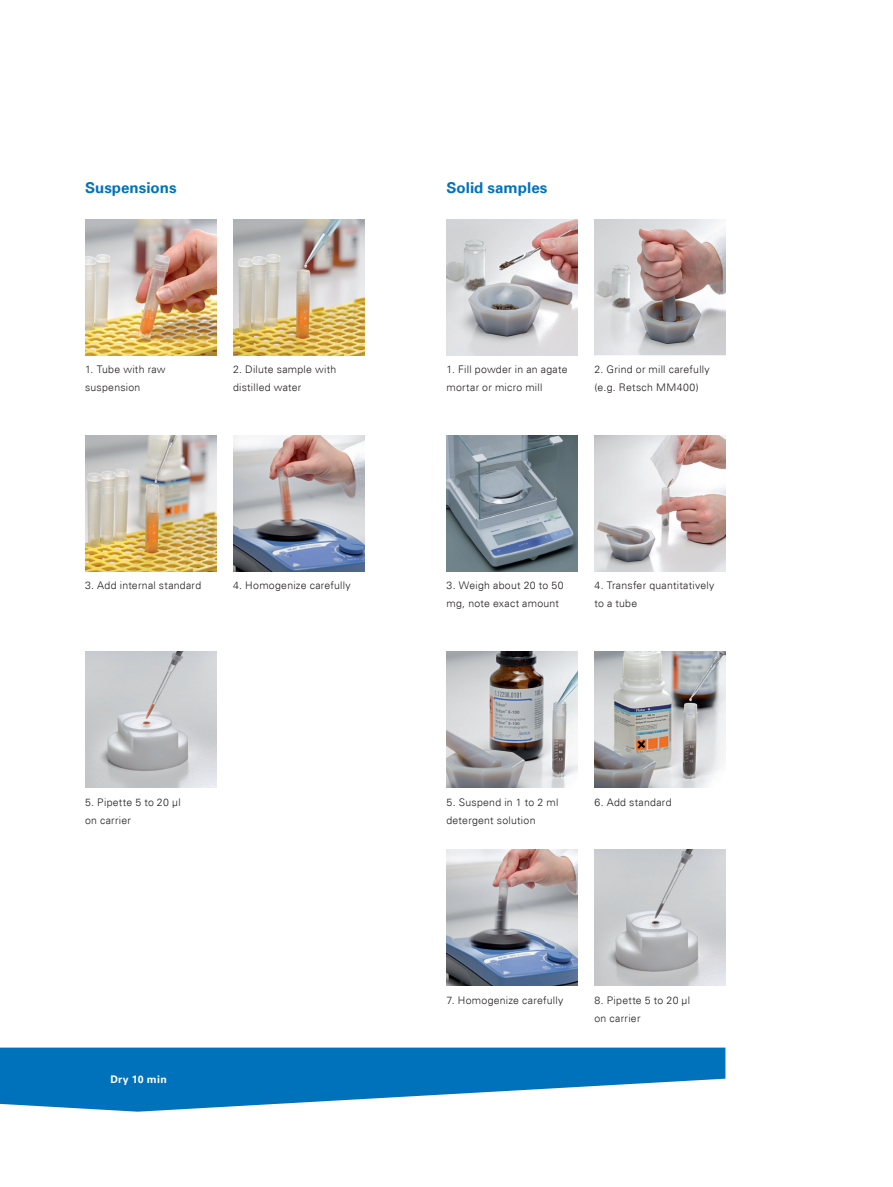
<style>
.page{position:relative;width:893px;height:1187px;background:#fff}
.page>*{position:absolute;margin:0;border:0;box-sizing:border-box;transform-origin:0 0}
.t1{font:700 15px "Univers LT Std";color:#0072bc}
.t2{font:300 10.5px/18px "Univers LT Std";letter-spacing:.025em;color:#231f20}
.t3{font:700 10.5px "Univers LT Std";letter-spacing:.035em;color:#fff}
</style>
<div class="page">
<img style="left:446px;top:219px;width:131px;height:136px">
<img style="left:594px;top:219px;width:131px;height:136px">
<img style="left:446px;top:435px;width:131px;height:136px">
<svg style="left:0;top:1047px;width:725px;height:64px;fill:#0072bc"></svg>
<img style="left:594px;top:435px;width:131px;height:136px">
<img style="left:594px;top:651px;width:131px;height:136px">
<img style="left:446px;top:849px;width:131px;height:136px">
<img style="left:446px;top:651px;width:131px;height:136px">
<img style="left:594px;top:849px;width:131px;height:136px">
<img style="left:85px;top:219px;width:131px;height:136px">
<img style="left:233px;top:219px;width:131px;height:136px">
<img style="left:233px;top:435px;width:131px;height:136px">
<img style="left:85px;top:435px;width:131px;height:136px">
<img style="left:85px;top:651px;width:131px;height:136px">
<h1 class="t1" style="left:85px;top:179px;width:93px">Suspensions</h1>
<h1 class="t1" style="left:446px;top:179px;width:102px">Solid samples</h1>
<p class="t2" style="left:85px;top:360px;width:82px">1. Tube with raw suspension</p>
<p class="t2" style="left:233px;top:360px;width:105px">2. Dilute sample with distilled water</p>
<p class="t2" style="left:446px;top:360px;width:122px">1. Fill powder in an agate mortar or micro mill</p>
<p class="t2" style="left:594px;top:360px;width:117px">2. Grind or mill carefully (e.g. Retsch MM400)</p>
<p class="t2" style="left:85px;top:576px;width:118px">3. Add internal standard</p>
<p class="t2" style="left:233px;top:576px;width:119px">4. Homogenize carefully</p>
<p class="t2" style="left:446px;top:576px;width:119px">3. Weigh about 20 to 50 mg, note exact amount</p>
<p class="t2" style="left:594px;top:576px;width:122px">4. Transfer quantitatively to a tube</p>
<p class="t2" style="left:85px;top:792px;width:97px">5. Pipette 5 to 20 μl on carrier</p>
<p class="t2" style="left:446px;top:792px;width:113px">5. Suspend in 1 to 2 ml detergent solution</p>
<p class="t2" style="left:594px;top:792px;width:79px">6. Add standard</p>
<p class="t2" style="left:446px;top:990px;width:118px">7. Homogenize carefully</p>
<p class="t2" style="left:594px;top:990px;width:97px">8. Pipette 5 to 20 μl on carrier</p>
<p class="t3" style="left:110px;top:1073px;width:58px">Dry 10 min</p>
</div>
